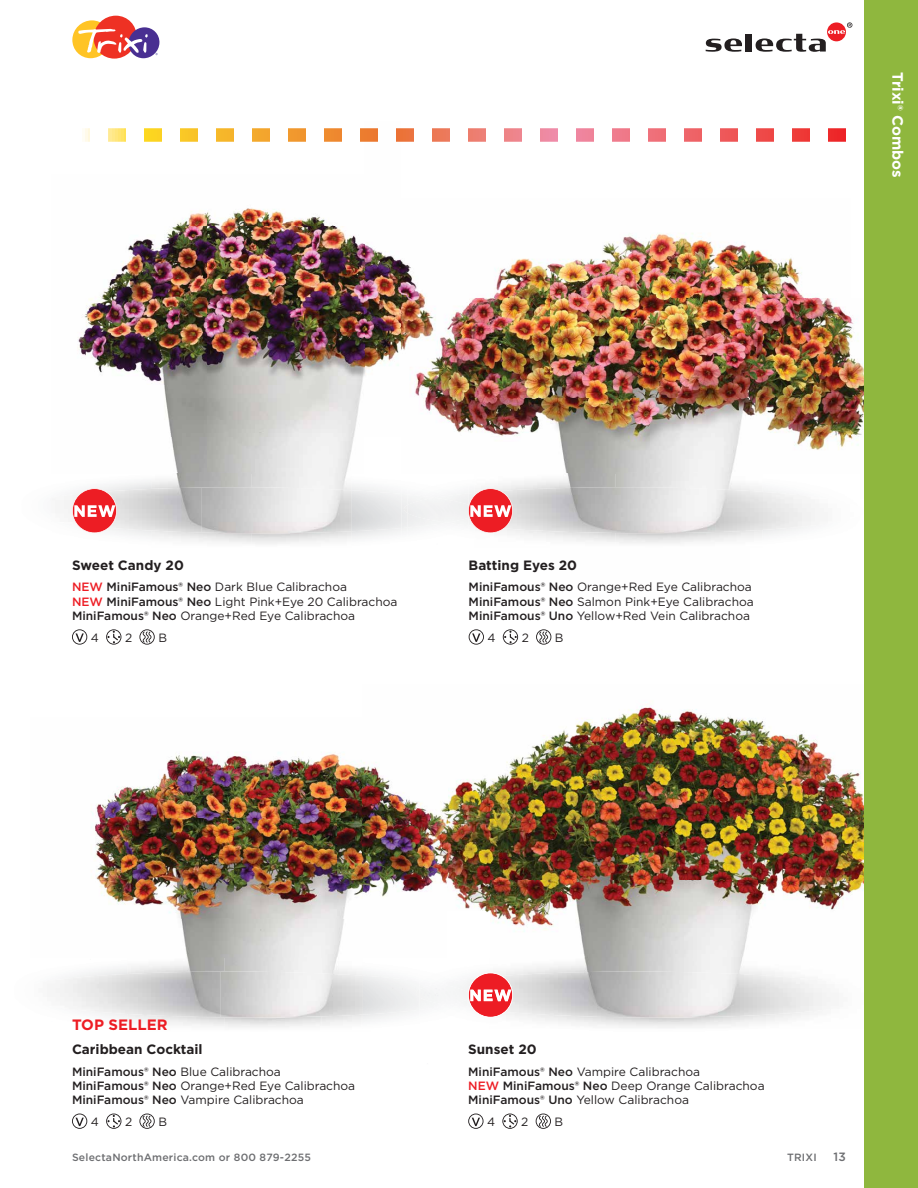
<style>
.page{position:relative;width:918px;height:1188px;background:#fff}
.page>*{position:absolute;margin:0;border:0;box-sizing:border-box;transform-origin:0 0}
.t1{font:700 15px "Gotham";color:#fff}
.t2{font:700 15px "Gotham";color:#ed1d24}
.t3{font:700 13.5px "Gotham";color:#231f20}
.t4{font:12px/14.4px "Gotham";color:#231f20}
.t5{font:500 12px "Gotham";color:#6d6e71}
.t6{font:500 10.5px "Gotham";letter-spacing:.02em;color:#6d6e71}
.s1{font-weight:500;color:#ed1d24}
.s2{font-weight:500}
</style>
<div class="page">
<svg style="left:706px;top:39px;width:36px;height:13px"></svg>
<div style="left:746px;top:34px;width:6px;height:18px;background:#231f20"></div>
<svg style="left:756px;top:22px;width:96px;height:30px"></svg>
<div style="left:72px;top:20px;width:39px;height:38px;background:#ffc425;border-radius:50%"></div>
<div style="left:93px;top:16px;width:44px;height:43px;background:#ee3124;border-radius:50%"></div>
<div style="left:128px;top:27px;width:31px;height:31px;background:#492f92;border-radius:50%"></div>
<svg style="left:78px;top:29px;width:70px;height:24px"></svg>
<img style="left:104px;top:473px;width:304px;height:71px">
<img style="left:98px;top:957px;width:265px;height:70px">
<img style="left:401px;top:233px;width:449px;height:240px">
<img style="left:850px;top:317px;width:14px;height:128px">
<img style="left:408px;top:473px;width:378px;height:70px">
<img style="left:474px;top:487px;width:242px;height:46px">
<img style="left:716px;top:489px;width:99px;height:43px">
<img style="left:435px;top:493px;width:33px;height:33px">
<img style="left:91px;top:754px;width:272px;height:203px">
<img style="left:55px;top:972px;width:308px;height:46px">
<img style="left:78px;top:208px;width:323px;height:265px">
<img style="left:64px;top:487px;width:288px;height:46px">
<img style="left:352px;top:490px;width:49px;height:41px">
<img style="left:401px;top:494px;width:46px;height:34px">
<svg style="left:403px;top:505px;width:5px;height:8px"></svg>
<img style="left:408px;top:498px;width:60px;height:25px">
<svg style="left:469px;top:629px;width:15px;height:16px"></svg>
<svg style="left:503px;top:629px;width:15px;height:16px"></svg>
<svg style="left:536px;top:629px;width:15px;height:16px"></svg>
<svg style="left:72px;top:629px;width:15px;height:16px"></svg>
<svg style="left:106px;top:629px;width:15px;height:16px"></svg>
<svg style="left:139px;top:629px;width:16px;height:16px"></svg>
<svg style="left:72px;top:1114px;width:15px;height:15px"></svg>
<svg style="left:106px;top:1114px;width:15px;height:15px"></svg>
<svg style="left:139px;top:1114px;width:16px;height:15px"></svg>
<svg style="left:468px;top:1114px;width:16px;height:15px"></svg>
<svg style="left:502px;top:1114px;width:16px;height:15px"></svg>
<svg style="left:536px;top:1114px;width:15px;height:15px"></svg>
<svg style="left:468px;top:488px;width:45px;height:45px"></svg>
<svg style="left:72px;top:488px;width:45px;height:45px"></svg>
<img style="left:363px;top:706px;width:394px;height:251px">
<img style="left:757px;top:721px;width:107px;height:189px">
<img style="left:494px;top:957px;width:294px;height:71px">
<img style="left:502px;top:972px;width:329px;height:46px">
<svg style="left:415px;top:989px;width:5px;height:9px"></svg>
<img style="left:438px;top:978px;width:29px;height:31px">
<svg style="left:467px;top:973px;width:46px;height:45px"></svg>
<img style="left:494px;top:990px;width:17px;height:11px">
<svg style="left:85px;top:128px;width:761px;height:14px"></svg>
<div style="left:864px;top:0;width:54px;height:1188px;background:#8fb73e"></div>
<p class="t1" style="left:908px;top:72px;width:107px;rotate:90deg">Trixi® Combos</p>
<p class="t3" style="left:72px;top:557px;width:113px">Sweet Candy 20</p>
<p class="t4" style="left:72px;top:580px;width:327px"><span class="s1">NEW</span> <span class="s2">MiniFamous® Neo</span> Dark Blue Calibrachoa<br><span class="s1">NEW</span> <span class="s2">MiniFamous® Neo</span> Light Pink+Eye 20 Calibrachoa<br><span class="s2">MiniFamous® Neo</span> Orange+Red Eye Calibrachoa</p>
<p class="t4" style="left:91px;top:630px;width:10px">4</p>
<p class="t4" style="left:125px;top:630px;width:9px">2</p>
<p class="t4" style="left:158px;top:630px;width:10px">B</p>
<p class="t3" style="left:469px;top:557px;width:110px">Batting Eyes 20</p>
<p class="t4" style="left:469px;top:580px;width:287px"><span class="s2">MiniFamous® Neo</span> Orange+Red Eye Calibrachoa<br><span class="s2">MiniFamous® Neo</span> Salmon Pink+Eye Calibrachoa<br><span class="s2">MiniFamous® Uno</span> Yellow+Red Vein Calibrachoa</p>
<p class="t4" style="left:488px;top:630px;width:10px">4</p>
<p class="t4" style="left:522px;top:630px;width:9px">2</p>
<p class="t4" style="left:555px;top:630px;width:10px">B</p>
<p class="t2" style="left:72px;top:1014px;width:97px">TOP SELLER</p>
<p class="t3" style="left:72px;top:1041px;width:132px">Caribbean Cocktail</p>
<p class="t4" style="left:72px;top:1064px;width:285px"><span class="s2">MiniFamous® Neo</span> Blue Calibrachoa<br><span class="s2">MiniFamous® Neo</span> Orange+Red Eye Calibrachoa<br><span class="s2">MiniFamous® Neo</span> Vampire Calibrachoa</p>
<p class="t4" style="left:91px;top:1114px;width:10px">4</p>
<p class="t4" style="left:125px;top:1114px;width:9px">2</p>
<p class="t4" style="left:158px;top:1114px;width:10px">B</p>
<p class="t3" style="left:468px;top:1041px;width:70px">Sunset 20</p>
<p class="t4" style="left:468px;top:1064px;width:298px"><span class="s2">MiniFamous® Neo</span> Vampire Calibrachoa<br><span class="s1">NEW</span> <span class="s2">MiniFamous® Neo</span> Deep Orange Calibrachoa<br><span class="s2">MiniFamous® Uno</span> Yellow Calibrachoa</p>
<p class="t4" style="left:487px;top:1114px;width:10px">4</p>
<p class="t4" style="left:521px;top:1114px;width:9px">2</p>
<p class="t4" style="left:555px;top:1114px;width:10px">B</p>
<p class="t6" style="left:72px;top:1150px;width:240px">SelectaNorthAmerica.com or 800 879-2255</p>
<p class="t6" style="left:787px;top:1150px;width:31px">TRIXI</p>
<p class="t5" style="left:834px;top:1149px;width:14px">13</p>
</div>
